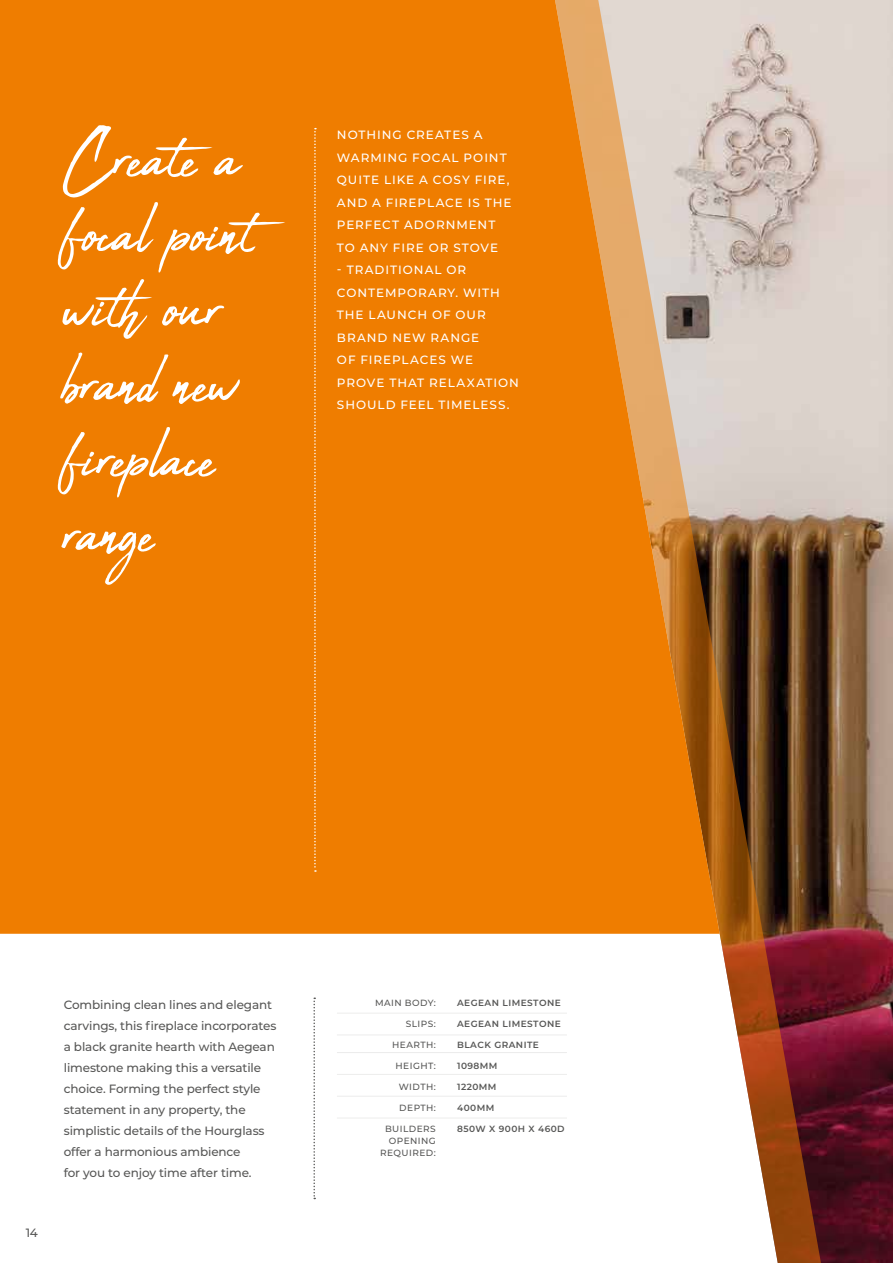
<style>
.page{position:relative;width:893px;height:1263px;background:#fff}
.page>*{position:absolute;margin:0;border:0;box-sizing:border-box;transform-origin:0 0}
.t1{font:90px/75px "Abuget";color:#fff}
.t2{font:500 12px/21px "Montserrat";letter-spacing:-.01em;color:#575756}
.t3{font:500 12px/22.5px "Montserrat";letter-spacing:.08em;color:#fff}
.t4{font:600 9px "Montserrat";letter-spacing:.05em;color:#575756}
.t5{font:500 9px/12px "Montserrat";letter-spacing:.05em;color:#575756;text-align:right}
</style>
<div class="page">
<img style="left:823px;top:0;width:70px;height:1263px">
<div style="left:0;top:0;width:553px;height:934px;background:#ef7d00"></div>
<svg style="left:314px;top:128px;width:2px;height:744px"></svg>
<svg style="left:553px;top:0;width:270px;height:1263px"></svg>
<svg style="left:313px;top:997px;width:2px;height:202px"></svg>
<hr style="left:337px;top:1013px;width:230px;height:1px;background:#9d9d9c">
<hr style="left:337px;top:1052px;width:230px;height:1px;background:#9d9d9c">
<hr style="left:337px;top:1096px;width:230px;height:1px;background:#9d9d9c">
<hr style="left:337px;top:1034px;width:230px;height:1px;background:#9d9d9c">
<hr style="left:337px;top:1074px;width:230px;height:1px;background:#9d9d9c">
<hr style="left:337px;top:1118px;width:230px;height:1px;background:#9d9d9c">
<h1 class="t1" style="left:64px;top:123px;width:193px">Create a focal point with our brand new fireplace range</h1>
<p class="t3" style="left:337px;top:123px;width:176px">NOTHING CREATES A<br>WARMING FOCAL POINT<br>QUITE LIKE A COSY FIRE,<br>AND A FIREPLACE IS THE<br>PERFECT ADORNMENT<br>TO ANY FIRE OR STOVE</p>
<p class="t3" style="left:337px;top:258px;width:183px">- TRADITIONAL OR<br>CONTEMPORARY. WITH<br>THE LAUNCH OF OUR<br>BRAND NEW RANGE<br>OF FIREPLACES WE<br>PROVE THAT RELAXATION<br>SHOULD FEEL TIMELESS.</p>
<p class="t2" style="left:26px;top:1222px;width:14px">14</p>
<p class="t2" style="left:64px;top:994px;width:214px">Combining clean lines and elegant carvings, this fireplace incorporates a black granite hearth with Aegean limestone making this a versatile choice. Forming the perfect style statement in any property, the simplistic details of the Hourglass offer a harmonious ambience<br>for you to enjoy time after time.</p>
<p class="t5" style="left:375px;top:997px;width:62px">MAIN BODY:</p>
<p class="t5" style="left:406px;top:1018px;width:32px">SLIPS:</p>
<p class="t5" style="left:392px;top:1039px;width:45px">HEARTH:</p>
<p class="t5" style="left:396px;top:1060px;width:42px">HEIGHT:</p>
<p class="t5" style="left:399px;top:1081px;width:39px">WIDTH:</p>
<p class="t5" style="left:399px;top:1102px;width:38px">DEPTH:</p>
<p class="t5" style="left:380px;top:1123px;width:57px">BUILDERS<br>OPENING<br>REQUIRED:</p>
<p class="t4" style="left:457px;top:997px;width:105px">AEGEAN LIMESTONE</p>
<p class="t4" style="left:457px;top:1018px;width:105px">AEGEAN LIMESTONE</p>
<p class="t4" style="left:457px;top:1039px;width:83px">BLACK GRANITE</p>
<p class="t4" style="left:457px;top:1060px;width:42px">1098MM</p>
<p class="t4" style="left:457px;top:1081px;width:41px">1220MM</p>
<p class="t4" style="left:457px;top:1102px;width:39px">400MM</p>
<p class="t4" style="left:457px;top:1123px;width:109px">850W X 900H X 460D</p>
</div>
